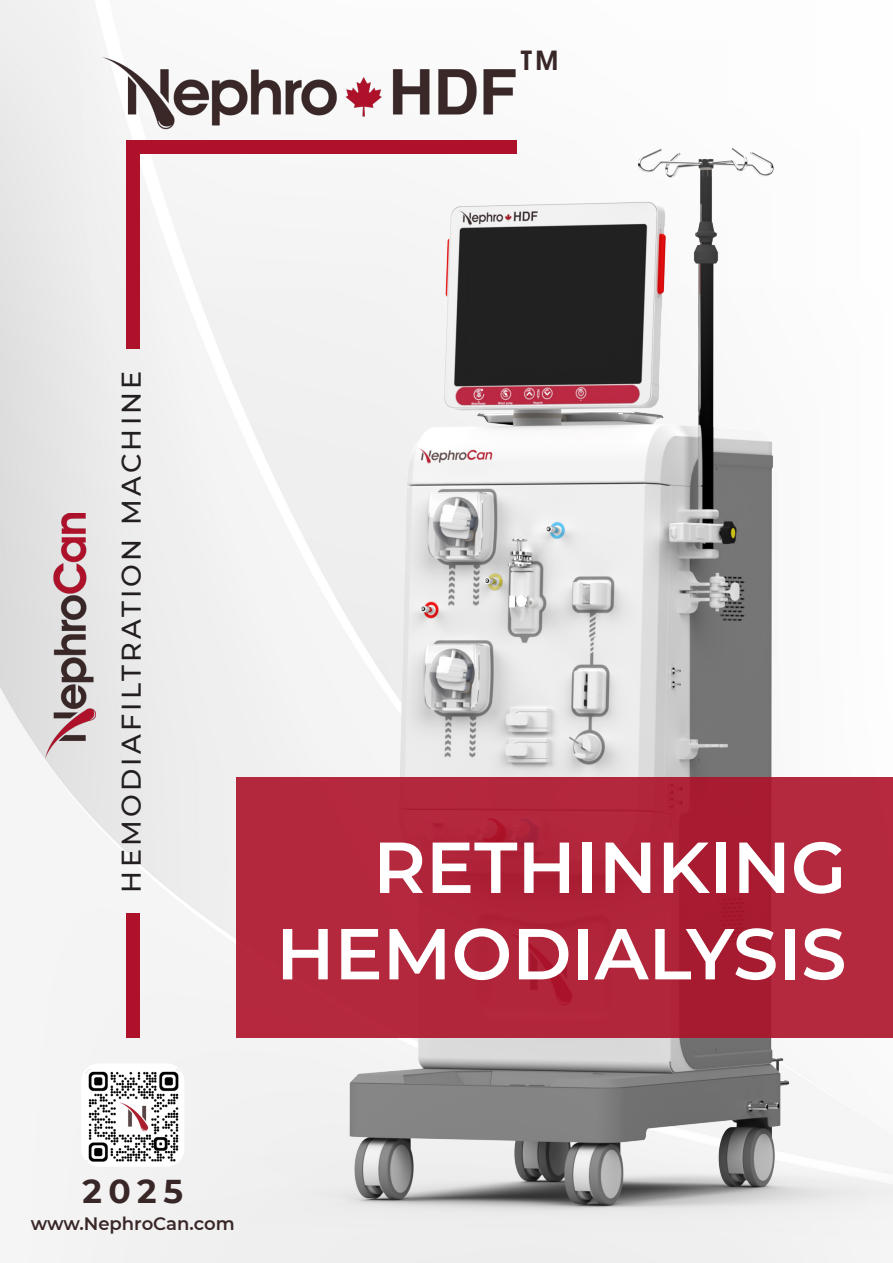
<style>
.page{position:relative;width:893px;height:1263px;background:#fff}
.page>*{position:absolute;margin:0;border:0;box-sizing:border-box;transform-origin:0 0}
.t1{font:600 72px "Montserrat";color:#fff}
.Body_Text{font:700 33px "Montserrat";color:#392728}
.Contact{font:500 27px "Montserrat";letter-spacing:.12em;color:#231f20}
.Contact-2{font:600 27px "Avant Garde IT Cby BT";color:#392728}
.t2{font:600 18px "Montserrat";color:#392728}
</style>
<div class="page">
<img style="left:0;top:51px;width:893px;height:1212px">
<div style="left:81px;top:1063px;width:103px;height:104px;background:#fff;border-radius:18px"></div>
<img style="left:86px;top:1069px;width:94px;height:92px">
<div style="left:126px;top:141px;width:13px;height:208px;background:#ae122a"></div>
<div style="left:126px;top:141px;width:390px;height:13px;background:#ae122a"></div>
<img style="left:46px;top:513px;width:49px;height:245px">
<div style="left:236px;top:777px;width:657px;height:261px;background:linear-gradient(to right,#b3273d,#af2339)"></div>
<img style="left:103px;top:57px;width:413px;height:79px">
<div style="left:126px;top:913px;width:13px;height:125px;background:#ae122a"></div>
<p class="Contact-2" style="left:521px;top:44px;width:39px">TM</p>
<p class="Contact" style="left:112px;top:892px;width:523px;rotate:-90deg">HEMODIAFILTRATION MACHINE</p>
<p class="t1" style="left:373px;top:816px;width:475px">RETHINKING</p>
<p class="t1" style="left:276px;top:903px;width:572px">HEMODIALYSIS</p>
<p class="Body_Text" style="left:82px;top:1168px;width:102px">2025</p>
<p class="t2" style="left:31px;top:1211px;width:205px">www.NephroCan.com</p>
</div>
